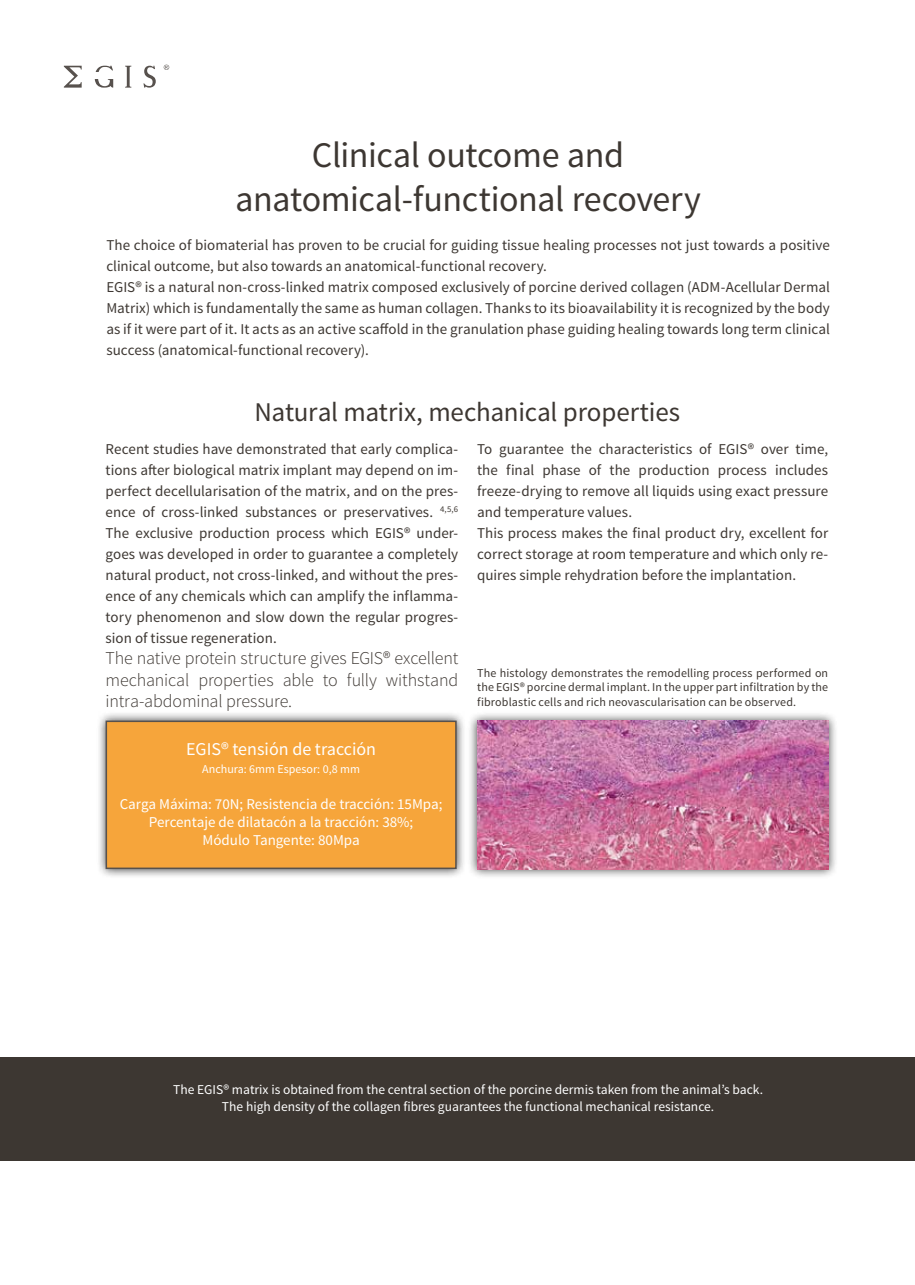
<style>
.page{position:relative;width:915px;height:1285px;background:#fff}
.page>*{position:absolute;margin:0;border:0;box-sizing:border-box;transform-origin:0 0}
.t1{font:36px/43.2px "Source Sans Pro";letter-spacing:-.01em;color:#3d3732;text-align:center}
.t2{font:27px "Source Sans Pro";letter-spacing:-.005em;color:#3d3732}
.t3{font:300 18px/21px "Source Sans Pro";letter-spacing:-.005em;color:#3d3732;text-align:justify}
.t4{font:18px "Source Sans Pro";color:#fff}
.t5{font:15px/21px "Source Sans Pro";color:#3d3732}
.t6{font:15px/18px "Source Sans Pro";color:#fff;text-align:center}
.t7{font:13.5px/16.2px "Source Sans Pro";color:#fff;text-align:center}
.t8{font:12px/14.4px "Source Sans Pro";letter-spacing:.015em;color:#3d3732;text-align:justify}
.t9{font:12px "Source Sans Pro";color:#fff}
</style>
<div class="page">
<div style="left:0;top:1057px;width:914px;height:104px;background:#3d3732"></div>
<div style="left:467px;top:710px;width:370px;height:168px;background:#000;opacity:.75"></div>
<img style="left:477px;top:720px;width:351px;height:148px">
<svg style="left:64px;top:66px;width:18px;height:22px"></svg>
<svg style="left:95px;top:79px;width:18px;height:9px"></svg>
<svg style="left:96px;top:66px;width:17px;height:6px"></svg>
<svg style="left:125px;top:66px;width:6px;height:22px"></svg>
<svg style="left:143px;top:66px;width:13px;height:22px"></svg>
<svg style="left:164px;top:65px;width:5px;height:5px"></svg>
<div style="left:96px;top:710px;width:370px;height:168px;background:#000;opacity:.75"></div>
<div style="left:106px;top:721px;width:350px;height:147px;background:#f6a53b"></div>
<div style="left:105px;top:720px;width:351px;height:148px;border:2px solid #57514d"></div>
<h1 class="t1" style="left:235px;top:134px;width:467px">Clinical outcome and anatomical-functional recovery</h1>
<p class="t5" style="left:106px;top:234px;width:724px">The choice of biomaterial has proven to be crucial for guiding tissue healing processes not just towards a positive clinical outcome, but also towards an anatomical-functional recovery.<br>EGIS® is a natural non-cross-linked matrix composed exclusively of porcine derived collagen (ADM-Acellular Dermal Matrix) which is fundamentally the same as human collagen. Thanks to its bioavailability it is recognized by the body as if it were part of it. It acts as an active scaffold in the granulation phase guiding healing towards long term clinical success (anatomical-functional recovery).</p>
<h2 class="t2" style="left:254px;top:395px;width:427px">Natural matrix, mechanical properties</h2>
<p class="t5" style="left:105px;top:439px;width:354px;text-align:justify">Recent studies have demonstrated that early complica&shy;tions after biological matrix implant may depend on im&shy;perfect decellularisation of the matrix, and on the pres&shy;ence of cross-linked substances or preservatives. <sup>4,5,6<br></sup>The exclusive production process which EGIS® under&shy;goes was developed in order to guarantee a completely natural product, not cross-linked, and without the pres&shy;ence of any chemicals which can amplify the inflamma&shy;tory phenomenon and slow down the regular progres&shy;sion of tissue regeneration.</p>
<p class="t3" style="left:105px;top:648px;width:354px">The native protein structure gives EGIS® excellent mechanical properties able to fully withstand intra-abdominal pressure.</p>
<p class="t4" style="left:186px;top:737px;width:191px">EGIS® tensión de tracción</p>
<p class="t9" style="left:202px;top:761px;width:159px">Anchura: 6mm Espesor: 0,8 mm</p>
<p class="t6" style="left:120px;top:795px;width:324px">Carga Máxima: 70N; Resistencia de tracción: 15Mpa;<br>Percentaje de dilatacón a la tracción: 38%;<br>Módulo Tangente: 80Mpa</p>
<p class="t5" style="left:477px;top:439px;width:352px">To guarantee the characteristics of EGIS® over time, the final phase of the production process includes freeze-drying to remove all liquids using exact pressure and temperature values.<br>This process makes the final product dry, excellent for correct storage at room temperature and which only re&shy;quires simple rehydration before the implantation.</p>
<p class="t8" style="left:477px;top:666px;width:352px">The histology demonstrates the remodelling process performed on the EGIS® porcine dermal implant. In the upper part infiltration by the fibroblastic cells and rich neovascularisation can be observed.</p>
<p class="t7" style="left:173px;top:1081px;width:591px">The EGIS® matrix is obtained from the central section of the porcine dermis taken from the animal’s back.<br>The high density of the collagen fibres guarantees the functional mechanical resistance.</p>
</div>
